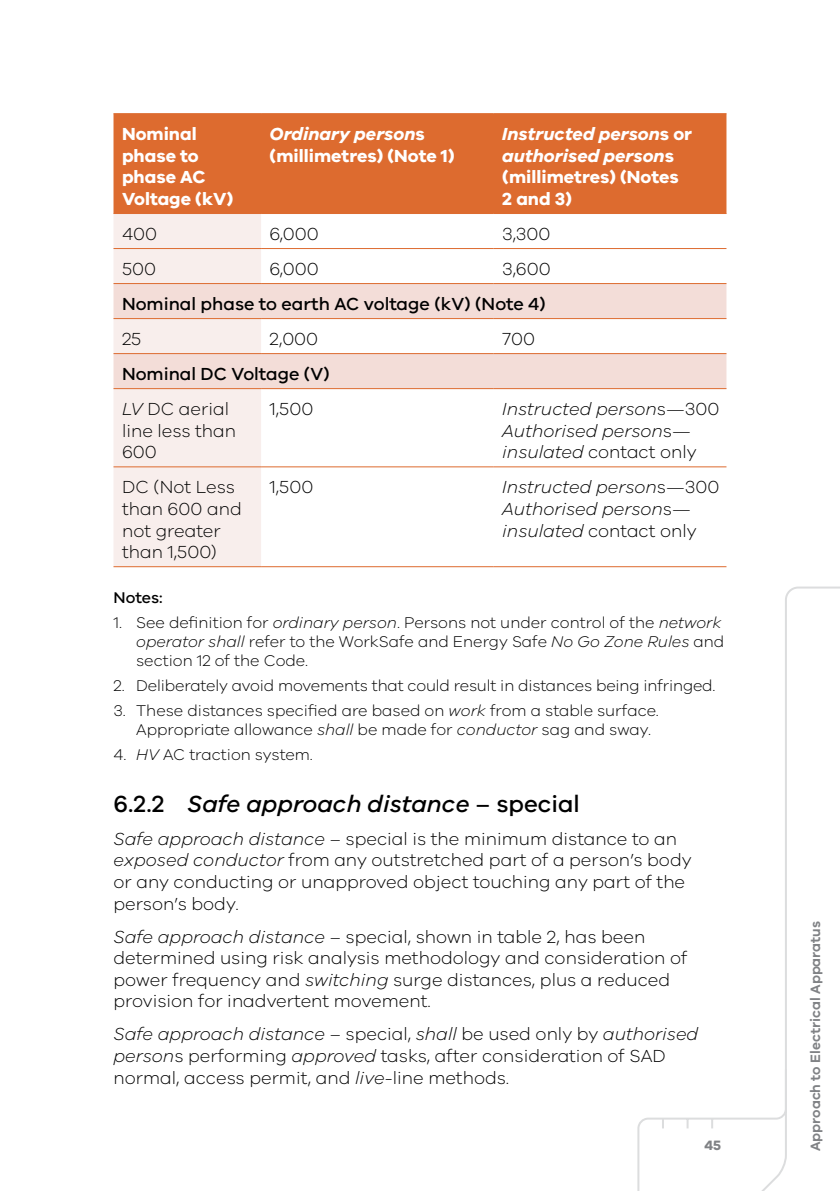
<style>
.page{position:relative;width:840px;height:1191px;background:#fff}
.page>*{position:absolute;margin:0;border:0;box-sizing:border-box;transform-origin:0 0}
.t1{font:italic 500 24px "VIC";color:#000}
.t2{font:300 18px/21.6px "VIC";color:#000}
.t3{font:italic 300 18px/21.6px "VIC";color:#000}
.t4{font:500 18px/35px "VIC";color:#000}
.t5{font:700 18px/21.6px "VIC";color:#fff}
.t6{font:italic 700 18px/21.6px "VIC";color:#fff}
.t7{font:300 16px/19.2px "VIC";color:#000}
.t8{font:500 16px "VIC";color:#000}
.t9{font:600 14px "VIC";color:#808285}
.t10{font:700 14px "VIC";color:#808285}
.s1{font-style:italic}
.s2{font-style:normal}
.s3{font-weight:300;font-style:italic}
.s4{font-weight:300}
</style>
<div class="page">
<div style="left:113px;top:114px;width:613px;height:99px;background:#dd6b2f"></div>
<div style="left:113px;top:214px;width:148px;height:352px;background:#f8eeec"></div>
<svg style="left:113px;top:284px;width:613px;height:104px;fill:#f3ddd8"></svg>
<hr style="left:113px;top:248px;width:148px;height:1px;background:#dd6b2f">
<hr style="left:261px;top:248px;width:232px;height:1px;background:#dd6b2f">
<hr style="left:493px;top:248px;width:233px;height:1px;background:#dd6b2f">
<hr style="left:113px;top:466px;width:148px;height:1px;background:#dd6b2f">
<hr style="left:261px;top:466px;width:232px;height:1px;background:#dd6b2f">
<hr style="left:493px;top:466px;width:233px;height:1px;background:#dd6b2f">
<hr style="left:113px;top:566px;width:148px;height:1px;background:#dd6b2f">
<hr style="left:261px;top:566px;width:232px;height:1px;background:#dd6b2f">
<hr style="left:493px;top:566px;width:233px;height:1px;background:#dd6b2f">
<hr style="left:113px;top:283px;width:148px;height:1px;background:#dd6b2f">
<hr style="left:261px;top:283px;width:232px;height:1px;background:#dd6b2f">
<hr style="left:493px;top:283px;width:233px;height:1px;background:#dd6b2f">
<hr style="left:113px;top:318px;width:148px;height:1px;background:#dd6b2f">
<hr style="left:261px;top:318px;width:232px;height:1px;background:#dd6b2f">
<hr style="left:493px;top:318px;width:233px;height:1px;background:#dd6b2f">
<hr style="left:113px;top:353px;width:148px;height:1px;background:#dd6b2f">
<hr style="left:261px;top:353px;width:232px;height:1px;background:#dd6b2f">
<hr style="left:493px;top:353px;width:233px;height:1px;background:#dd6b2f">
<hr style="left:113px;top:388px;width:148px;height:1px;background:#dd6b2f">
<hr style="left:261px;top:388px;width:232px;height:1px;background:#dd6b2f">
<hr style="left:493px;top:388px;width:233px;height:1px;background:#dd6b2f">
<hr style="left:261px;top:113px;width:232px;height:1px;background:#dd6b2f">
<hr style="left:493px;top:113px;width:233px;height:1px;background:#dd6b2f">
<hr style="left:261px;top:213px;width:232px;height:1px;background:#dd6b2f">
<hr style="left:493px;top:213px;width:233px;height:1px;background:#dd6b2f">
<hr style="left:113px;top:113px;width:148px;height:1px;background:#dd6b2f">
<hr style="left:113px;top:213px;width:148px;height:1px;background:#dd6b2f">
<svg style="left:637px;top:586px;width:202px;height:605px"></svg>
<p class="t5" style="left:122px;top:123px;width:113px">Nominal phase to phase AC<br>Voltage (kV)</p>
<p class="t5" style="left:269px;top:123px;width:187px"><span class="s1">Ordinary person</span>s (millimetres) (Note 1)</p>
<p class="t6" style="left:502px;top:123px;width:191px">Instructed person<span class="s2">s or </span>authorised person<span class="s2">s (millimetres) (Notes<br>2 and 3)</span></p>
<p class="t2" style="left:122px;top:222px;width:37px">400</p>
<p class="t2" style="left:269px;top:222px;width:51px">6,000</p>
<p class="t2" style="left:502px;top:222px;width:50px">3,300</p>
<p class="t2" style="left:122px;top:258px;width:36px">500</p>
<p class="t2" style="left:269px;top:258px;width:51px">6,000</p>
<p class="t2" style="left:502px;top:258px;width:50px">3,600</p>
<p class="t4" style="left:122px;top:286px;width:425px">Nominal phase to earth AC voltage (kV) (Note 4)</p>
<p class="t2" style="left:122px;top:328px;width:21px">25</p>
<p class="t2" style="left:269px;top:328px;width:50px">2,000</p>
<p class="t2" style="left:502px;top:328px;width:34px">700</p>
<p class="t4" style="left:122px;top:356px;width:209px">Nominal DC Voltage (V)<br><span class="s3">LV</span> <span class="s4">DC aerial</span></p>
<p class="t2" style="left:122px;top:419px;width:116px">line less than<br>600</p>
<p class="t2" style="left:269px;top:398px;width:45px">1,500</p>
<p class="t3" style="left:502px;top:398px;width:218px">Instructed person<span class="s2">s—300<br></span>Authorised person<span class="s2">s— </span>insulated <span class="s2">contact only</span></p>
<p class="t2" style="left:122px;top:476px;width:121px">DC (Not Less than 600 and not greater than 1,500)</p>
<p class="t2" style="left:269px;top:476px;width:45px">1,500</p>
<p class="t3" style="left:502px;top:476px;width:218px">Instructed person<span class="s2">s—300<br></span>Authorised person<span class="s2">s— </span>insulated <span class="s2">contact only</span></p>
<p class="t8" style="left:113px;top:588px;width:51px">Notes:</p>
<p class="t7" style="left:136px;top:612px;width:589px;text-indent:-23px">1. See definition for <span class="s1">ordinary person</span>. Persons not under control of the <span class="s1">network operator shall</span> refer to the WorkSafe and Energy Safe <span class="s1">No Go Zone Rules</span> and section 12 of the Code.</p>
<p class="t7" style="left:113px;top:676px;width:603px">2. Deliberately avoid movements that could result in distances being infringed.</p>
<p class="t7" style="left:136px;top:700px;width:524px;text-indent:-23px">3. These distances specified are based on <span class="s1">work</span> from a stable surface.<br>Appropriate allowance <span class="s1">shall</span> be made for <span class="s1">conductor</span> sag and sway.</p>
<p class="t7" style="left:113px;top:744px;width:201px">4. <span class="s1">HV</span> AC traction system.</p>
<h1 class="t1" style="left:113px;top:789px;width:467px"><span class="s2">6.2.2</span> Safe approach distance <span class="s2">– special</span></h1>
<p class="t2" style="left:113px;top:827px;width:579px"><span class="s1">Safe approach distance</span> – special is the minimum distance to an <span class="s1">exposed conductor</span> from any outstretched part of a person’s body or any conducting or unapproved object touching any part of the person’s body.</p>
<p class="t2" style="left:113px;top:925px;width:575px"><span class="s1">Safe approach distance</span> – special, shown in table 2, has been determined using risk analysis methodology and consideration of power frequency and <span class="s1">switching</span> surge distances, plus a reduced provision for inadvertent movement.</p>
<p class="t2" style="left:113px;top:1022px;width:586px"><span class="s1">Safe approach distance</span> – special, <span class="s1">shall</span> be used only by <span class="s1">authorised person</span>s performing <span class="s1">approved</span> tasks, after consideration of SAD normal, access permit, and <span class="s1">live</span>-line methods.</p>
<p class="t10" style="left:704px;top:1136px;width:18px">45</p>
<p class="t9" style="left:806px;top:1151px;width:232px;rotate:-90deg">Approach to Electrical Apparatus</p>
</div>
